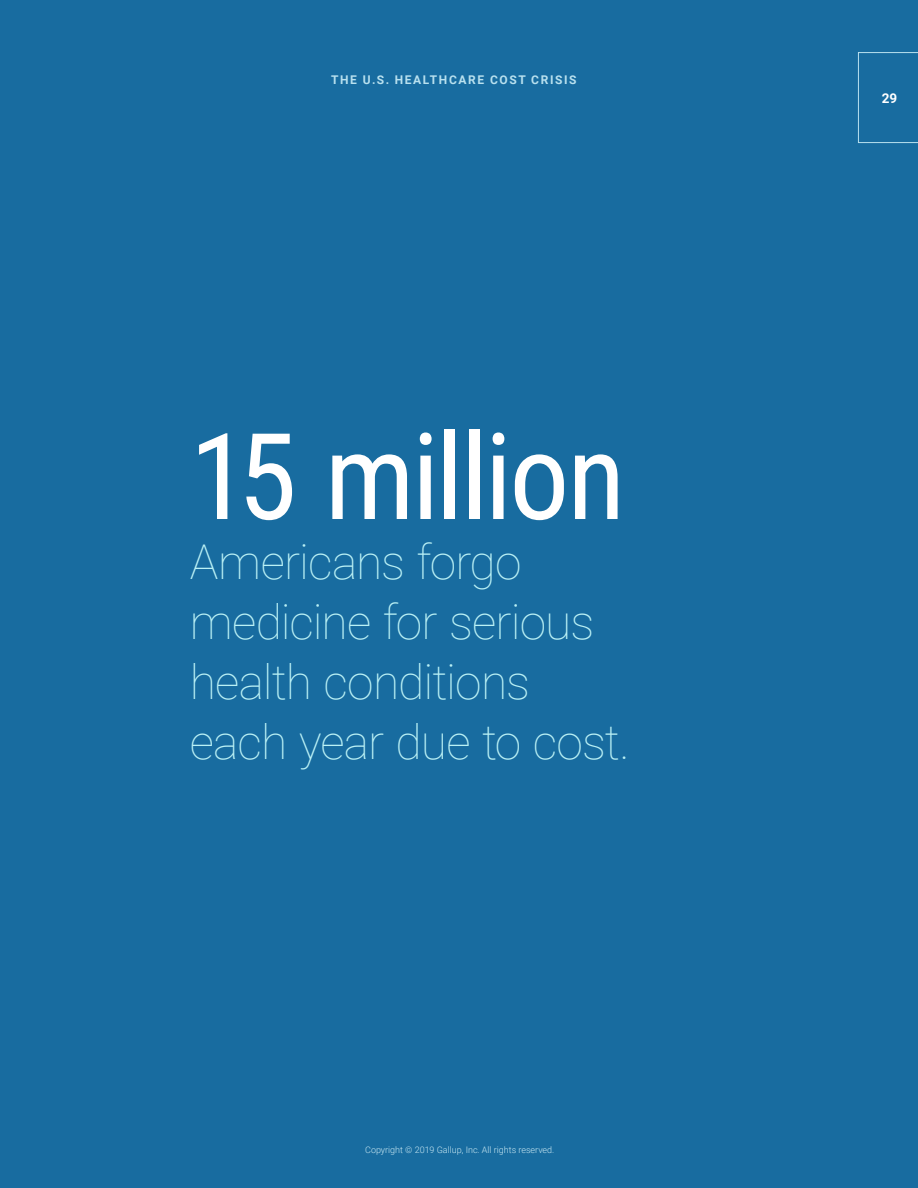
<style>
.page{position:relative;width:918px;height:1188px;background:#186ca0}
.page>*{position:absolute;margin:0;border:0;box-sizing:border-box;transform-origin:0 0}
.t1{font:120px "Roboto Condensed";letter-spacing:-.025em;color:#fff}
.t2{font:100 48px/60px "Roboto";letter-spacing:-.02em;color:#baf1f5}
.t3{font:700 13.5px "Roboto";color:#fff}
.t4{font:700 12px "Roboto";letter-spacing:.135em;color:#b9e1ef}
.t5{font:300 9px "Roboto";color:#c7e7f2}
</style>
<div class="page">
<svg style="left:858px;top:52px;width:60px;height:91px"></svg>
<p class="t4" style="left:331px;top:72px;width:246px">THE U.S. HEALTHCARE COST CRISIS</p>
<h1 class="t1" style="left:190px;top:392px;width:437px">15 million</h1>
<p class="t2" style="left:190px;top:530px;width:442px">Americans forgo medicine for serious health conditions each year due to cost.</p>
<p class="t5" style="left:365px;top:1144px;width:191px">Copyright © 2019 Gallup, Inc. All rights reserved.</p>
<p class="t3" style="left:882px;top:88px;width:17px">29</p>
</div>
